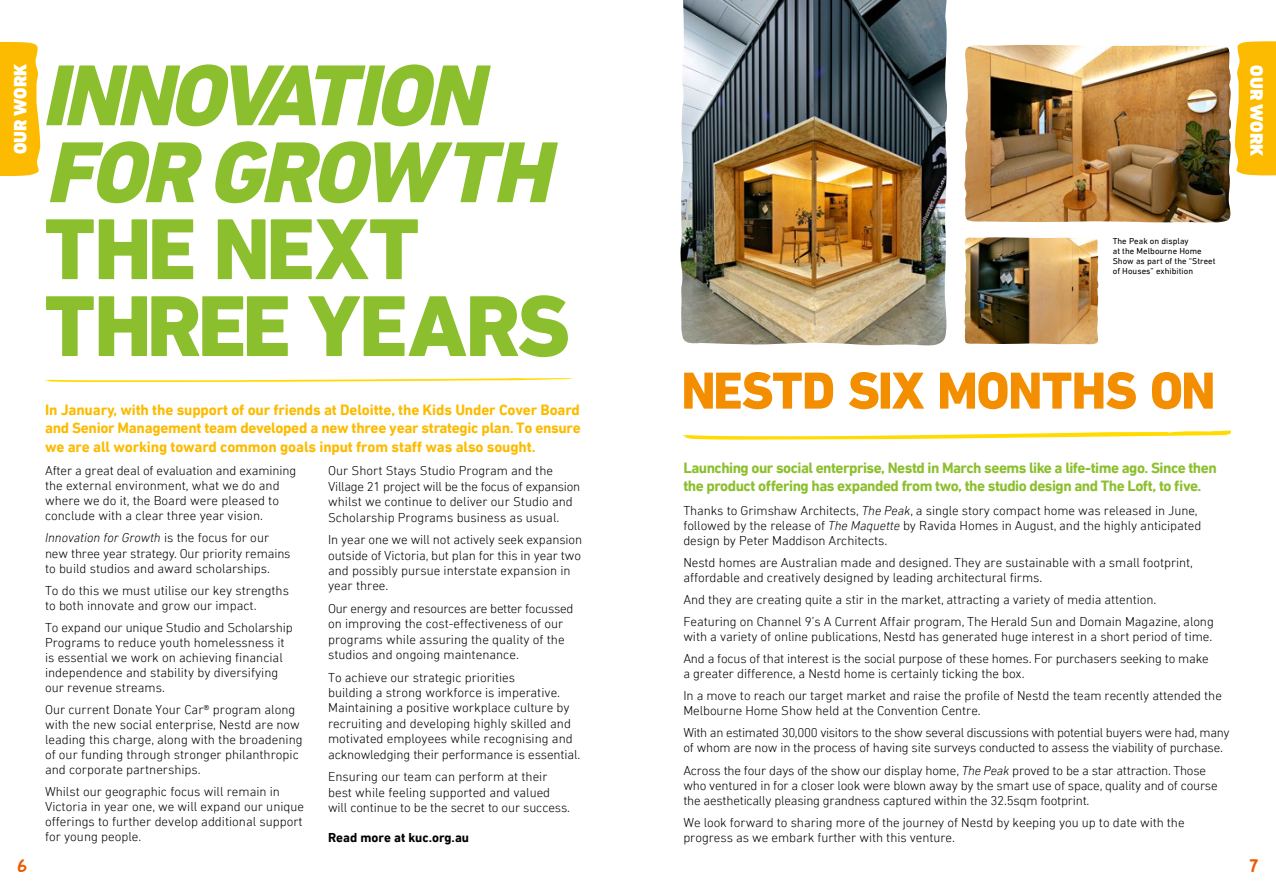
<style>
.page{position:relative;width:1276px;height:886px;background:#fff}
.page>*{position:absolute;margin:0;border:0;box-sizing:border-box;transform-origin:0 0}
.t1{font:italic 800 87.88px/76.9px "DIN Next LT Pro";color:#8cbf2d}
.t2{font:800 87.88px/76.9px "DIN Next LT Pro";letter-spacing:-.04em;color:#8cbf2d}
.t3{font:800 52.88px "DIN Next LT Pro";color:#f38e00}
.t4{font:18.75px "Good Dog New";color:#eb5c02}
.t5{font:900 18.25px "DIN Next LT Pro";color:#fff}
.t6{font:700 15.12px/18.2px "DIN Next LT Pro";letter-spacing:-.01em;color:#fcbb00;text-align:justify}
.t7{font:700 15.12px/18.2px "DIN Next LT Pro";letter-spacing:-.035em;color:#8cbf2d}
.t8{font:300 13.12px/15px "DIN Next LT Pro";letter-spacing:-.005em;color:#000}
.t9{font:300 13.12px/22.1px "DIN Next LT Pro";letter-spacing:-.025em;color:#000}
.t10{font:700 13.12px "DIN Next LT Pro";color:#000}
.t11{font:8.75px/10px "DIN Next LT Pro";letter-spacing:.005em;color:#000}
.s1{font-style:italic}
</style>
<div class="page">
<img style="left:680px;top:0;width:267px;height:346px">
<svg style="left:1234px;top:41px;width:42px;height:135px;background:#fcc118"></svg>
<svg style="left:0;top:41px;width:40px;height:136px;background:#fcc013"></svg>
<img style="left:964px;top:45px;width:267px;height:178px">
<img style="left:964px;top:237px;width:134px;height:107px">
<svg style="left:683px;top:430px;width:548px;height:10px"></svg>
<svg style="left:45px;top:378px;width:529px;height:4px"></svg>
<h3 class="t5" style="left:9px;top:154px;width:92px;rotate:-90deg">OUR WORK</h3>
<h1 class="t1" style="left:41px;top:57px;width:532px">INNOVATION<br>FOR GROWTH</h1>
<h1 class="t2" style="left:45px;top:211px;width:527px">THE NEXT<br>THREE YEARS</h1>
<p class="t6" style="left:45px;top:401px;width:537px">In January, with the support of our friends at Deloitte, the Kids Under Cover Board and Senior Management team developed a new three year strategic plan. To ensure we are all working toward common goals input from staff was also sought.</p>
<p class="t8" style="left:45px;top:463px;width:253px">After a great deal of evaluation and examining the external environment, what we do and where we do it, the Board were pleased to conclude with a clear three year vision.</p>
<p class="t8" style="left:45px;top:530px;width:247px"><span class="s1">Innovation for Growth</span> is the focus for our new three year strategy. Our priority remains to build studios and award scholarships.</p>
<p class="t8" style="left:45px;top:582px;width:245px">To do this we must utilise our key strengths to both innovate and grow our impact.</p>
<p class="t8" style="left:45px;top:620px;width:249px">To expand our unique Studio and Scholarship Programs to reduce youth homelessness it is essential we work on achieving financial independence and stability by diversifying our revenue streams.</p>
<p class="t8" style="left:45px;top:702px;width:259px">Our current Donate Your Car® program along with the new social enterprise, Nestd are now leading this charge, along with the broadening of our funding through stronger philanthropic and corporate partnerships.</p>
<p class="t8" style="left:45px;top:784px;width:261px">Whilst our geographic focus will remain in Victoria in year one, we will expand our unique offerings to further develop additional support for young people.</p>
<p class="t8" style="left:328px;top:463px;width:254px;line-height:15.4px">Our Short Stays Studio Program and the Village 21 project will be the focus of expansion whilst we continue to deliver our Studio and Scholarship Programs business as usual.</p>
<p class="t8" style="left:328px;top:532px;width:255px;line-height:15.4px">In year one we will not actively seek expansion outside of Victoria, but plan for this in year two and possibly pursue interstate expansion in year three.</p>
<p class="t8" style="left:328px;top:600px;width:247px;line-height:15.4px">Our energy and resources are better focussed on improving the cost-effectiveness of our programs while assuring the quality of the studios and ongoing maintenance.</p>
<p class="t8" style="left:328px;top:669px;width:254px;line-height:15.4px">To achieve our strategic priorities<br>building a strong workforce is imperative.<br>Maintaining a positive workplace culture by recruiting and developing highly skilled and motivated employees while recognising and acknowledging their performance is essential.</p>
<p class="t8" style="left:328px;top:769px;width:243px;line-height:15.4px">Ensuring our team can perform at their best while feeling supported and valued will continue to be the secret to our success.</p>
<p class="t10" style="left:328px;top:829px;width:143px">Read more at kuc.org.au</p>
<p class="t11" style="left:1112px;top:235px;width:104px">The Peak on display<br>at the Melbourne Home<br>Show as part of the “Street of Houses” exhibition</p>
<h3 class="t5" style="left:1267px;top:65px;width:93px;rotate:90deg">Our work</h3>
<h2 class="t3" style="left:681px;top:359px;width:290px">NESTD SIX MONTHS</h2>
<h2 class="t3" style="left:1150px;top:359px;width:32px">ON</h2>
<p class="t7" style="left:683px;top:459px;width:535px">Launching our social enterprise, Nestd in March seems like a life-time ago. Since then the product offering has expanded from two, the studio design and The Loft, to five.</p>
<p class="t8" style="left:683px;top:503px;width:519px">Thanks to Grimshaw Architects, <span class="s1">The Peak</span>, a single story compact home was released in June, followed by the release of <span class="s1">The Maquette</span> by Ravida Homes in August, and the highly anticipated design by Peter Maddison Architects.</p>
<p class="t8" style="left:683px;top:555px;width:511px">Nestd homes are Australian made and designed. They are sustainable with a small footprint, affordable and creatively designed by leading architectural firms.</p>
<p class="t8" style="left:683px;top:588px;width:532px;line-height:22.1px">And they are creating quite a stir in the market, attracting a variety of media attention.<br>Featuring on Channel 9’s A Current Affair program, The Herald Sun and Domain Magazine, along</p>
<p class="t8" style="left:683px;top:625px;width:530px;line-height:22.1px">with a variety of online publications, Nestd has generated huge interest in a short period of time.<br>And a focus of that interest is the social purpose of these homes. For purchasers seeking to make</p>
<p class="t8" style="left:683px;top:662px;width:540px;line-height:22.1px">a greater difference, a Nestd home is certainly ticking the box.<br>In a move to reach our target market and raise the profile of Nestd the team recently attended the</p>
<p class="t9" style="left:683px;top:700px;width:548px">Melbourne Home Show held at the Convention Centre.<br>With an estimated 30,000 visitors to the show several discussions with potential buyers were had, many</p>
<p class="t8" style="left:683px;top:737px;width:541px;line-height:22.1px">of whom are now in the process of having site surveys conducted to assess the viability of purchase.<br>Across the four days of the show our display home, <span class="s1">The Peak</span> proved to be a star attraction. Those</p>
<p class="t8" style="left:683px;top:777px;width:536px">who ventured in for a closer look were blown away by the smart use of space, quality and of course the aesthetically pleasing grandness captured within the 32.5sqm footprint.</p>
<p class="t8" style="left:683px;top:814px;width:503px">We look forward to sharing more of the journey of Nestd by keeping you up to date with the progress as we embark further with this venture.</p>
<h3 class="t4" style="left:17px;top:853px;width:11px">6</h3>
<h3 class="t4" style="left:1249px;top:853px;width:10px">7</h3>
</div>
